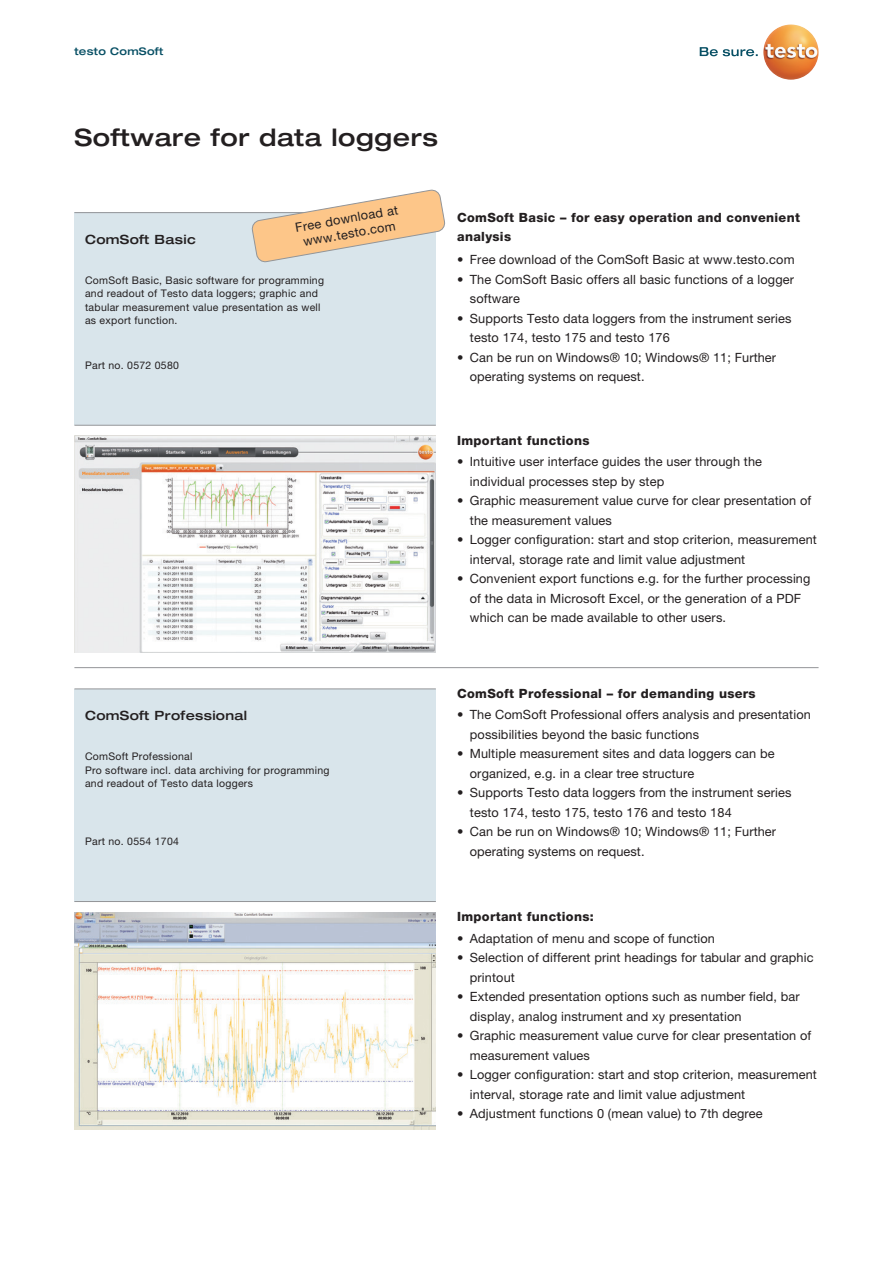
<style>
.page{position:relative;width:893px;height:1263px;background:#fff}
.page>*{position:absolute;margin:0;border:0;box-sizing:border-box;transform-origin:0 0}
.DS_Headline_16{font:500 expanded 24px "Helvetica Neue LTW1 G";letter-spacing:.025em;color:#231f20}
.DS_Copy_8_5{font:12.75px/19.5px "Helvetica Neue LTW1 G";letter-spacing:.01em;color:#231f20}
.DS_Copy_8_5-2{font:800 12.75px/19.5px "Helvetica Neue LTW1 G";letter-spacing:.025em;color:#231f20}
.DS_Subline{font:500 expanded 12.75px "Helvetica Neue LTW1 G";letter-spacing:.025em;color:#231f20}
.DS_Copy_7{font:10.5px/13.5px "Helvetica Neue LTW1 G";letter-spacing:.025em;color:#231f20}
.DS_Rubrik{font:500 expanded 10.5px "Helvetica Neue LTW1 G";letter-spacing:.025em;color:#074f64}
</style>
<div class="page">
<div style="left:74px;top:213px;width:362px;height:212px;background:#d9e5eb"></div>
<div style="left:74px;top:689px;width:362px;height:212px;background:#d9e5eb"></div>
<hr style="left:74px;top:212px;width:362px;height:1px;background:#939598">
<hr style="left:74px;top:688px;width:362px;height:1px;background:#939598">
<hr style="left:74px;top:425px;width:362px;height:1px;background:#939598">
<hr style="left:74px;top:901px;width:362px;height:1px;background:#939598">
<hr style="left:74px;top:667px;width:745px;height:1px;background:#939598">
<img style="left:74px;top:436px;width:362px;height:217px">
<img style="left:74px;top:912px;width:362px;height:217px">
<svg style="left:700px;top:47px;width:58px;height:9px"></svg>
<img style="left:763px;top:24px;width:56px;height:56px;border-radius:28px">
<svg style="left:252px;top:189px;width:193px;height:73px"></svg>
<p class="DS_Rubrik" style="left:74px;top:44px;width:90px">testo ComSoft</p>
<p class="DS_Headline_16" style="left:74px;top:122px;width:365px">Software for data loggers</p>
<p class="DS_Subline" style="left:85px;top:231px;width:112px">ComSoft Basic</p>
<p class="DS_Copy_8_5" style="left:294px;top:220px;width:106px;line-height:15.3px;text-align:center;rotate:-10deg">Free download at www.testo.com</p>
<p class="DS_Copy_7" style="left:85px;top:273px;width:241px">ComSoft Basic, Basic software for programming and readout of Testo data loggers; graphic and tabular measurement value presentation as well as export function.</p>
<p class="DS_Copy_7" style="left:85px;top:358px;width:95px">Part no. 0572 0580</p>
<p class="DS_Copy_8_5-2" style="left:457px;top:207px;width:344px">ComSoft Basic – for easy operation and convenient analysis</p>
<p class="DS_Copy_8_5" style="left:457px;top:250px;width:339px">• Free download of the ComSoft Basic at www.testo.com</p>
<p class="DS_Copy_8_5" style="left:470px;top:269px;width:326px;text-indent:-13px">• The ComSoft Basic offers all basic functions of a logger software</p>
<p class="DS_Copy_8_5" style="left:470px;top:308px;width:323px;text-indent:-13px">• Supports Testo data loggers from the instrument series testo 174, testo 175 and testo 176</p>
<p class="DS_Copy_8_5" style="left:470px;top:347px;width:308px;text-indent:-13px">• Can be run on Windows® 10; Windows® 11; Further operating systems on request.</p>
<p class="DS_Copy_8_5-2" style="left:457px;top:431px;width:134px">Important functions</p>
<p class="DS_Copy_8_5" style="left:470px;top:452px;width:294px;text-indent:-13px">• Intuitive user interface guides the user through the individual processes step by step</p>
<p class="DS_Copy_8_5" style="left:470px;top:491px;width:343px;text-indent:-13px">• Graphic measurement value curve for clear presentation of the measurement values</p>
<p class="DS_Copy_8_5" style="left:470px;top:530px;width:348px;text-indent:-13px">• Logger configuration: start and stop criterion, measurement interval, storage rate and limit value adjustment</p>
<p class="DS_Copy_8_5" style="left:470px;top:569px;width:342px;text-indent:-13px">• Convenient export functions e.g. for the further processing of the data in Microsoft Excel, or the generation of a PDF which can be made available to other users.</p>
<p class="DS_Subline" style="left:85px;top:707px;width:164px">ComSoft Professional</p>
<p class="DS_Copy_7" style="left:85px;top:750px;width:109px">ComSoft Professional</p>
<p class="DS_Copy_7" style="left:85px;top:763px;width:246px">Pro software incl. data archiving for programming and readout of Testo data loggers</p>
<p class="DS_Copy_7" style="left:85px;top:835px;width:95px">Part no. 0554 1704</p>
<p class="DS_Copy_8_5-2" style="left:457px;top:684px;width:300px">ComSoft Professional – for demanding users</p>
<p class="DS_Copy_8_5" style="left:470px;top:705px;width:343px;text-indent:-13px">• The ComSoft Professional offers analysis and presentation possibilities beyond the basic functions</p>
<p class="DS_Copy_8_5" style="left:470px;top:744px;width:306px;text-indent:-13px">• Multiple measurement sites and data loggers can be organized, e.g. in a clear tree structure</p>
<p class="DS_Copy_8_5" style="left:470px;top:783px;width:323px;text-indent:-13px">• Supports Testo data loggers from the instrument series testo 174, testo 175, testo 176 and testo 184</p>
<p class="DS_Copy_8_5" style="left:470px;top:822px;width:308px;text-indent:-13px">• Can be run on Windows® 10; Windows® 11; Further operating systems on request.</p>
<p class="DS_Copy_8_5-2" style="left:457px;top:907px;width:138px">Important functions:</p>
<p class="DS_Copy_8_5" style="left:457px;top:928px;width:259px">• Adaptation of menu and scope of function</p>
<p class="DS_Copy_8_5" style="left:470px;top:948px;width:345px;text-indent:-13px">• Selection of different print headings for tabular and graphic printout</p>
<p class="DS_Copy_8_5" style="left:470px;top:987px;width:331px;text-indent:-13px">• Extended presentation options such as number field, bar display, analog instrument and xy presentation</p>
<p class="DS_Copy_8_5" style="left:470px;top:1026px;width:343px;text-indent:-13px">• Graphic measurement value curve for clear presentation of measurement values</p>
<p class="DS_Copy_8_5" style="left:470px;top:1065px;width:348px;text-indent:-13px">• Logger configuration: start and stop criterion, measurement interval, storage rate and limit value adjustment</p>
<p class="DS_Copy_8_5" style="left:457px;top:1104px;width:307px">• Adjustment functions 0 (mean value) to 7th degree</p>
</div>
